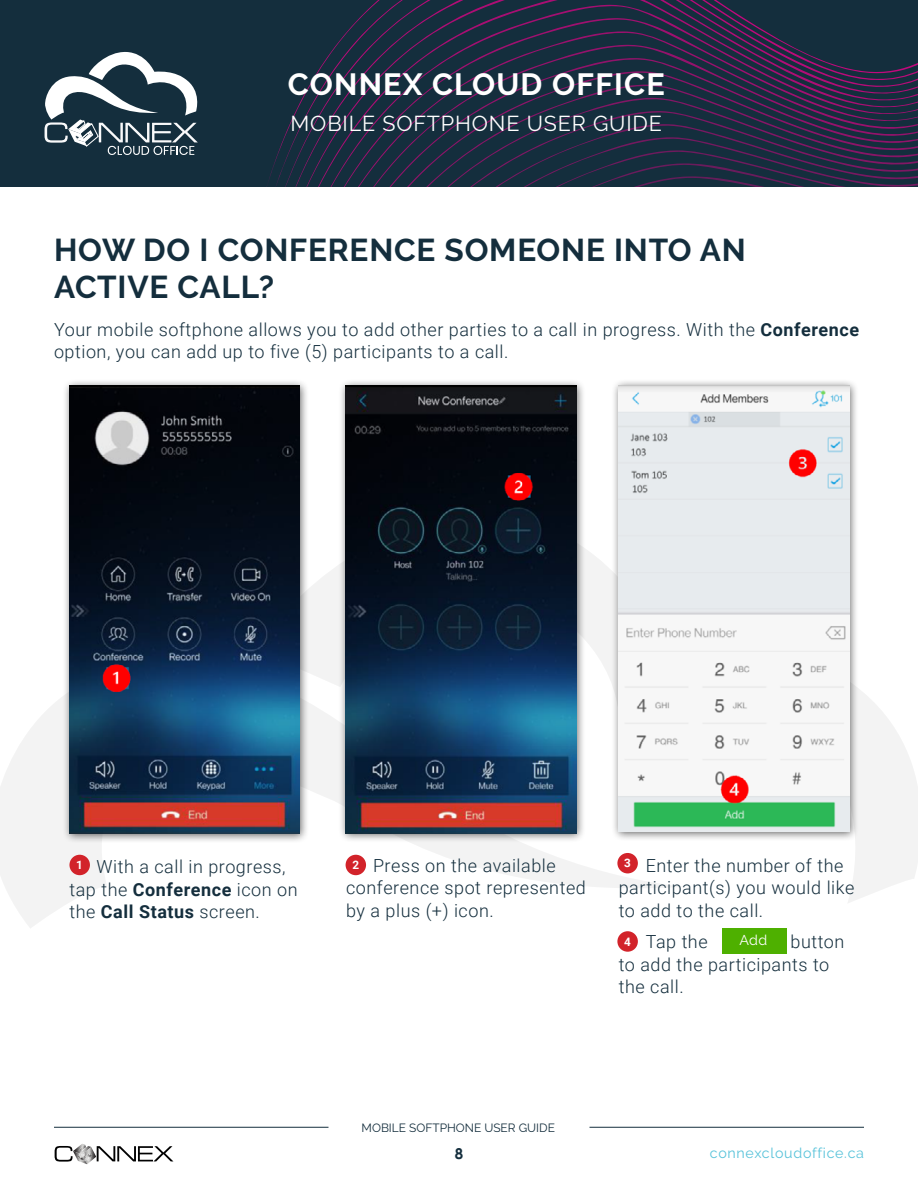
<style>
.page{position:relative;width:918px;height:1188px;background:#fff}
.page>*{position:absolute;margin:0;border:0;box-sizing:border-box;transform-origin:0 0}
.t1{font:700 31.5px/37.8px "Raleway";letter-spacing:.025em;color:#142e3d}
.t2{font:700 30.6px "Raleway";letter-spacing:.04em;color:#fff}
.t3{font:21.52px "Raleway";letter-spacing:.04em;color:#fff}
.t4{font:300 18px/22.5px "Roboto";letter-spacing:.03em;color:#142e3d}
.t5{font:700 15px "Century Gothic";color:#142e3d}
.t6{font:14.25px "Raleway";letter-spacing:.05em;color:#59c3da}
.t7{font:14.17px "Raleway";color:#fff}
.t8{font:11.93px "Raleway";color:#142e3d}
.t9{font:700 11.7px "Roboto";color:#fff}
.s1{font-weight:700}
</style>
<div class="page">
<svg style="left:309px;top:549px;width:609px;height:354px"></svg>
<svg style="left:0;top:655px;width:684px;height:273px"></svg>
<svg style="left:0;top:0;width:918px;height:187px;background:#1f2b41"></svg>
<svg style="left:45px;top:51px;width:158px;height:104px"></svg>
<hr style="left:54px;top:1127px;width:274px;height:1px;background:#142e3d">
<hr style="left:590px;top:1127px;width:274px;height:1px;background:#142e3d">
<svg style="left:55px;top:1144px;width:118px;height:20px"></svg>
<div style="left:69px;top:855px;width:21px;height:20px;background:#d2232a;border-radius:50%"></div>
<div style="left:346px;top:855px;width:20px;height:20px;background:#d2232a;border-radius:50%"></div>
<div style="left:617px;top:853px;width:21px;height:20px;background:#d2232a;border-radius:50%"></div>
<div style="left:617px;top:931px;width:21px;height:21px;background:#d2232a;border-radius:50%"></div>
<div style="left:62px;top:378px;width:247px;height:466px;background:#000;opacity:.6"></div>
<img style="left:69px;top:386px;width:231px;height:448px">
<div style="left:338px;top:378px;width:247px;height:465px;background:#000;opacity:.6"></div>
<img style="left:345px;top:386px;width:231px;height:447px">
<div style="left:611px;top:378px;width:248px;height:464px;background:#000;opacity:.6"></div>
<img style="left:619px;top:386px;width:230px;height:446px">
<div style="left:722px;top:928px;width:64px;height:26px;background:#4eb000"></div>
<h2 class="t2" style="left:288px;top:67px;width:378px">CONNEX CLOUD OFFICE</h2>
<p class="t3" style="left:291px;top:111px;width:373px">MOBILE SOFTPHONE USER GUIDE</p>
<h1 class="t1" style="left:54px;top:231px;width:693px">HOW DO I CONFERENCE SOMEONE INTO AN<br>ACTIVE CALL?</h1>
<p class="t4" style="left:54px;top:318px;width:807px">Your mobile softphone allows you to add other parties to a call in progress. With the <span class="s1">Conference </span>option, you can add up to five (5) participants to a call.</p>
<p class="t4" style="left:69px;top:855px;width:230px;text-indent:27px">With a call in progress, tap the <span class="s1">Conference</span> icon on the <span class="s1">Call Status</span> screen.</p>
<p class="t4" style="left:346px;top:854px;width:241px;text-indent:27px">Press on the available conference spot represented by a plus (+) icon.</p>
<p class="t4" style="left:619px;top:854px;width:237px;text-indent:27px">Enter the number of the participant(s) you would like to add to the call.</p>
<p class="t4" style="left:646px;top:930px;width:63px">Tap the</p>
<p class="t9" style="left:76px;top:857px;width:8px">1</p>
<p class="t9" style="left:352px;top:857px;width:8px">2</p>
<p class="t9" style="left:624px;top:855px;width:8px">3</p>
<p class="t7" style="left:740px;top:932px;width:29px">Add</p>
<p class="t4" style="left:619px;top:930px;width:227px;text-indent:172px">button to add the participants to the call.</p>
<p class="t9" style="left:624px;top:933px;width:8px">4</p>
<p class="t8" style="left:362px;top:1121px;width:195px">MOBILE SOFTPHONE USER GUIDE</p>
<p class="t5" style="left:455px;top:1142px;width:10px">8</p>
<p class="t6" style="left:710px;top:1144px;width:156px">connexcloudoffice.ca</p>
</div>
